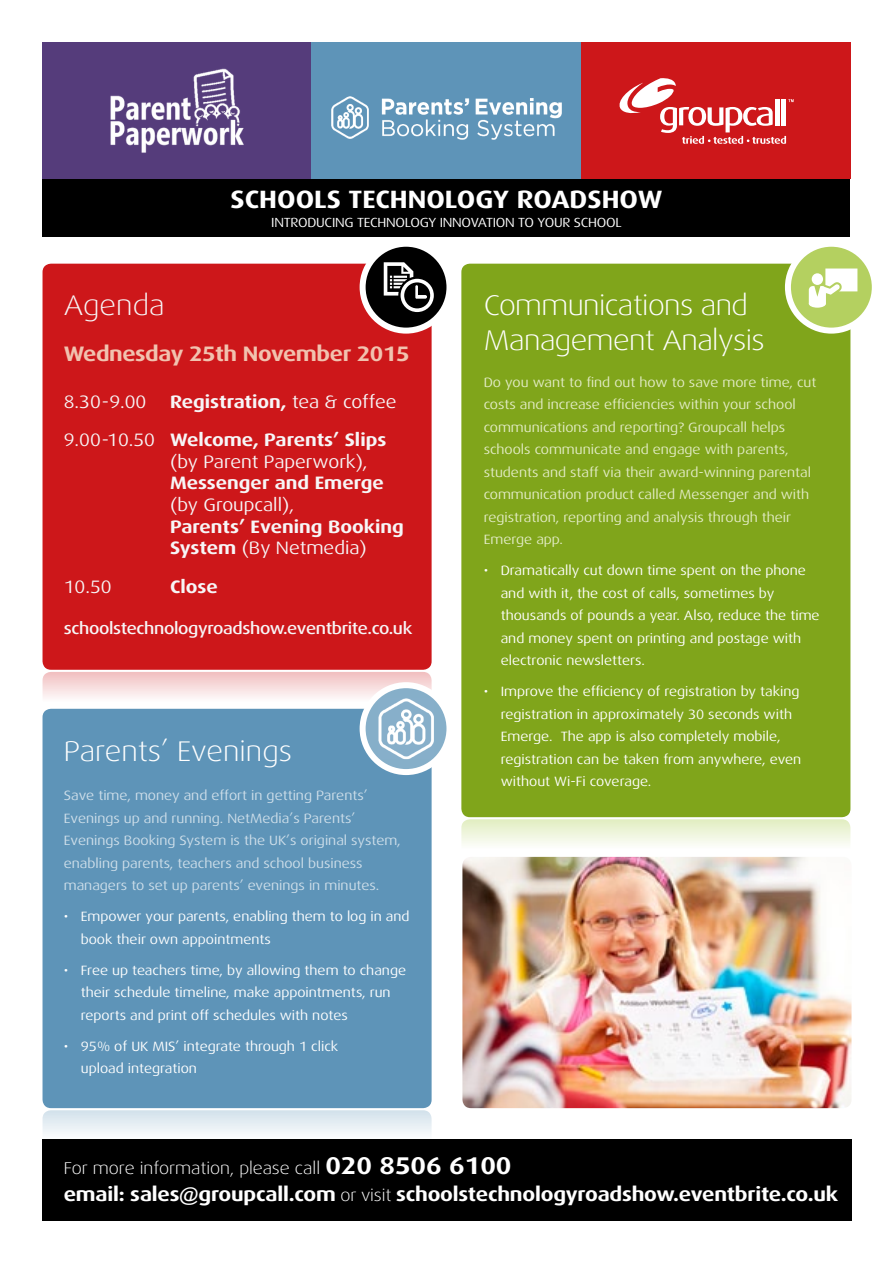
<style>
.page{position:relative;width:893px;height:1263px;background:#fff}
.page>*{position:absolute;margin:0;border:0;box-sizing:border-box;transform-origin:0 0}
.t1{font:300 28.5px/34.2px "Dax Wide";letter-spacing:-.02em;color:#fff}
.t2{font:300 28.5px "Dax Wide";color:#fff}
.t3{font:300 28.5px "Dax Wide";color:#f7f6f7}
.t4{font:700 25.05px "Dax Wide";color:#fff}
.t5{font:700 21px "Dax Wide";letter-spacing:-.02em;color:#f1c2af}
.t6{font:700 19.65px "Dax Wide";letter-spacing:-.01em;color:#fff}
.t7{font:700 18px/21.6px "Dax Wide";color:#f7f6f7}
.t8{font:18px "Dax Wide";color:#f7f6f7}
.t9{font:300 17.1px "Dax Wide";color:#fff}
.t10{font:500 16.5px "Dax Wide";letter-spacing:-.02em;color:#f7f6f7}
.t11{font:13.5px/22.5px "Dax Wide";color:#fff}
.t12{font:13.5px/22.5px "Dax Wide";color:#e3ecc6}
.t13{font:13.5px/22.5px "Dax Wide";color:#cfdfea}
.t14{font:13.2px "Dax Wide";letter-spacing:-.02em;color:#fff}
.s1{font-weight:400}
.s2{font-weight:700;font-size:24.15px}
.s3{font-weight:300;font-size:17.1px}
</style>
<div class="page">
<svg style="left:43px;top:672px;width:389px;height:43px"></svg>
<svg style="left:43px;top:1110px;width:389px;height:24px"></svg>
<svg style="left:461px;top:819px;width:389px;height:38px"></svg>
<div style="left:461px;top:264px;width:389px;height:553px;background:#80a51b;border-radius:9px"></div>
<div style="left:43px;top:1139px;width:808px;height:81px;background:#000"></div>
<div style="left:43px;top:179px;width:807px;height:58px;background:#000"></div>
<div style="left:43px;top:264px;width:389px;height:406px;background:#cd171a;border-radius:9px"></div>
<div style="left:43px;top:709px;width:389px;height:399px;background:#5e94b8;border-radius:9px"></div>
<svg style="left:363px;top:244px;width:86px;height:87px;background:#242424"></svg>
<svg style="left:384px;top:262px;width:50px;height:50px;background:#525252"></svg>
<div style="left:360px;top:241px;width:92px;height:93px;border:6px solid #fff;border-radius:50%"></div>
<svg style="left:363px;top:685px;width:86px;height:87px;background:#9ebed3"></svg>
<img style="left:378px;top:698px;width:56px;height:61px">
<div style="left:360px;top:682px;width:92px;height:93px;border:6px solid #fff;border-radius:50%"></div>
<svg style="left:788px;top:244px;width:87px;height:87px;background:#bdd574"></svg>
<div style="left:809px;top:300px;width:17px;height:8px;background:#fff;border-radius:50%"></div>
<svg style="left:809px;top:268px;width:48px;height:36px;background:#e1ecc1"></svg>
<div style="left:785px;top:241px;width:93px;height:93px;border:6px solid #fff;border-radius:50%"></div>
<div style="left:43px;top:43px;width:269px;height:136px;background:#553c7b"></div>
<div style="left:312px;top:43px;width:269px;height:136px;background:#5e94b8"></div>
<div style="left:581px;top:43px;width:269px;height:136px;background:#cd171a"></div>
<svg style="left:619px;top:78px;width:175px;height:66px"></svg>
<img style="left:331px;top:96px;width:231px;height:44px">
<img style="left:110px;top:68px;width:133px;height:85px">
<img style="left:462px;top:857px;width:389px;height:251px">
<p class="t4" style="left:231px;top:185px;width:433px">SCHOOLS TECHNOLOGY ROADSHOW</p>
<p class="t14" style="left:271px;top:216px;width:352px">INTRODUCING TECHNOLOGY INNOVATION TO YOUR SCHOOL</p>
<p class="t3" style="left:64px;top:290px;width:102px">Agenda</p>
<p class="t5" style="left:64px;top:341px;width:347px">Wednesday 25th November 2015</p>
<p class="t8" style="left:64px;top:391px;width:84px">8.30-9.00</p>
<p class="t7" style="left:170px;top:391px;width:228px">Registration, <span class="s1">tea &amp; coffee</span></p>
<p class="t7" style="left:170px;top:429px;width:235px;text-indent:-106px"><span class="s1">9.00-10.50</span> Welcome, Parents’ Slips <span class="s1">(by Parent Paperwork),<br></span>Messenger and Emerge <span class="s1">(by Groupcall),<br></span>Parents’ Evening Booking<br>System <span class="s1">(By Netmedia)</span></p>
<p class="t8" style="left:64px;top:577px;width:49px">10.50</p>
<p class="t7" style="left:170px;top:576px;width:49px">Close</p>
<p class="t10" style="left:64px;top:619px;width:350px">schoolstechnologyroadshow.eventbrite.co.uk</p>
<p class="t2" style="left:64px;top:735px;width:230px">Parents’ Evenings</p>
<p class="t13" style="left:64px;top:784px;width:339px">Save time, money and effort in getting Parents’ Evenings up and running. NetMedia’s Parents’ Evenings Booking System is the UK’s original system, enabling parents, teachers and school business managers to set up parents’ evenings in minutes.</p>
<p class="t11" style="left:81px;top:905px;width:330px;text-indent:-17px">• Empower your parents, enabling them to log in and book their own appointments</p>
<p class="t11" style="left:81px;top:959px;width:327px;text-indent:-17px">• Free up teachers time, by allowing them to change their schedule timeline, make appointments, run reports and print off schedules with notes</p>
<p class="t11" style="left:81px;top:1035px;width:259px;text-indent:-17px">• 95% of UK MIS’ integrate through 1 click upload integration</p>
<p class="t1" style="left:484px;top:289px;width:282px">Communications and<br>Management Analysis</p>
<p class="t12" style="left:484px;top:371px;width:334px">Do you want to find out how to save more time, cut costs and increase efficiencies within your school communications and reporting? Groupcall helps schools communicate and engage with parents, students and staff via their award-winning parental communication product called Messenger and with registration, reporting and analysis through their Emerge app.</p>
<p class="t11" style="left:501px;top:559px;width:320px;text-indent:-17px">• Dramatically cut down time spent on the phone and with it, the cost of calls, sometimes by thousands of pounds a year. Also, reduce the time and money spent on printing and postage with electronic newsletters.</p>
<p class="t11" style="left:501px;top:680px;width:302px;text-indent:-17px">• Improve the efficiency of registration by taking registration in approximately 30 seconds with Emerge. The app is also completely mobile, registration can be taken from anywhere, even without Wi-Fi coverage.</p>
<p class="t9" style="left:64px;top:1158px;width:449px">For more information, please call <span class="s2">020 8506 6100</span></p>
<p class="t6" style="left:64px;top:1183px;width:776px">email: sales@groupcall.com <span class="s3">or visit</span> schoolstechnologyroadshow.eventbrite.co.uk</p>
</div>
